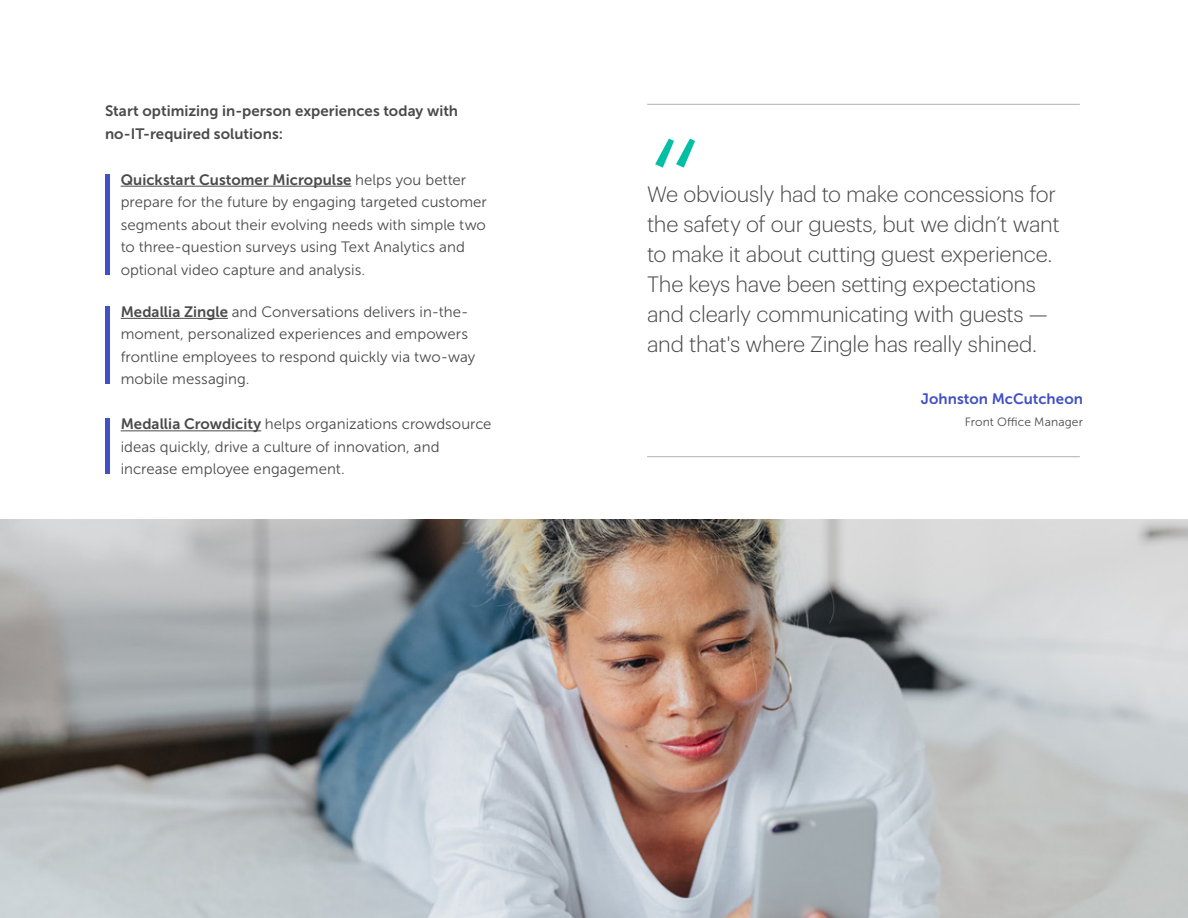
<style>
.page{position:relative;width:1188px;height:918px;background:#fff}
.page>*{position:absolute;margin:0;border:0;box-sizing:border-box;transform-origin:0 0}
.t1{font:300 150px "Graphik";color:#00bfa5}
.t2{font:300 21.75px/30px "Graphik";letter-spacing:-.015em;color:#4a4a4a}
.Body_Paragraph{font:15px/22.5px "Museo Sans 300";letter-spacing:.005em;color:#4b4a4b}
.Body_Paragraph-2{font:15px/22.5px "Museo Sans 700";color:#4b4a4b}
.H1_Indigo{font:15px "Museo Sans 700";letter-spacing:.005em;color:#4050c6}
.H1_Indigo-2{font:12px "Museo Sans 300";letter-spacing:.015em;color:#4a4a4a}
.s1{font-family:"Museo Sans 700";color:#4a4a4a}
</style>
<div class="page">
<hr style="left:121px;top:186px;width:231px;height:1px;background:#4a4a4a">
<hr style="left:105px;top:174px;width:4px;height:101px;background:#4050c6">
<hr style="left:121px;top:318px;width:107px;height:1px;background:#4a4a4a">
<hr style="left:121px;top:430px;width:140px;height:1px;background:#4a4a4a">
<hr style="left:105px;top:307px;width:4px;height:77px;background:#4050c6">
<hr style="left:105px;top:418px;width:4px;height:56px;background:#4050c6">
<img style="left:0;top:519px;width:1188px;height:399px">
<hr style="left:647px;top:104px;width:433px;height:1px;background:#333">
<hr style="left:647px;top:456px;width:433px;height:1px;background:#333">
<p class="Body_Paragraph-2" style="left:105px;top:100px;width:355px">Start optimizing in-person experiences today with no-IT-required solutions:</p>
<p class="Body_Paragraph" style="left:121px;top:168px;width:368px"><span class="s1">Quickstart Customer Micropulse</span> helps you better prepare for the future by engaging targeted customer segments about their evolving needs with simple two to three-question surveys using Text Analytics and optional video capture and analysis.</p>
<p class="Body_Paragraph" style="left:121px;top:301px;width:356px"><span class="s1">Medallia Zingle</span> and Conversations delivers in-the&shy;moment, personalized experiences and empowers frontline employees to respond quickly via two-way mobile messaging.</p>
<p class="Body_Paragraph" style="left:121px;top:413px;width:372px"><span class="s1">Medallia Crowdicity</span> helps organizations crowdsource ideas quickly, drive a culture of innovation, and increase employee engagement.</p>
<p class="t1" style="left:649px;top:83px;width:55px">“</p>
<p class="t2" style="left:647px;top:177px;width:414px">We obviously had to make concessions for the safety of our guests, but we didn’t want to make it about cutting guest experience.<br>The keys have been setting expectations and clearly communicating with guests — and that's where Zingle has really shined.</p>
<p class="H1_Indigo" style="left:921px;top:390px;width:164px">Johnston McCutcheon</p>
<p class="H1_Indigo-2" style="left:965px;top:416px;width:120px">Front Office Manager</p>
</div>
